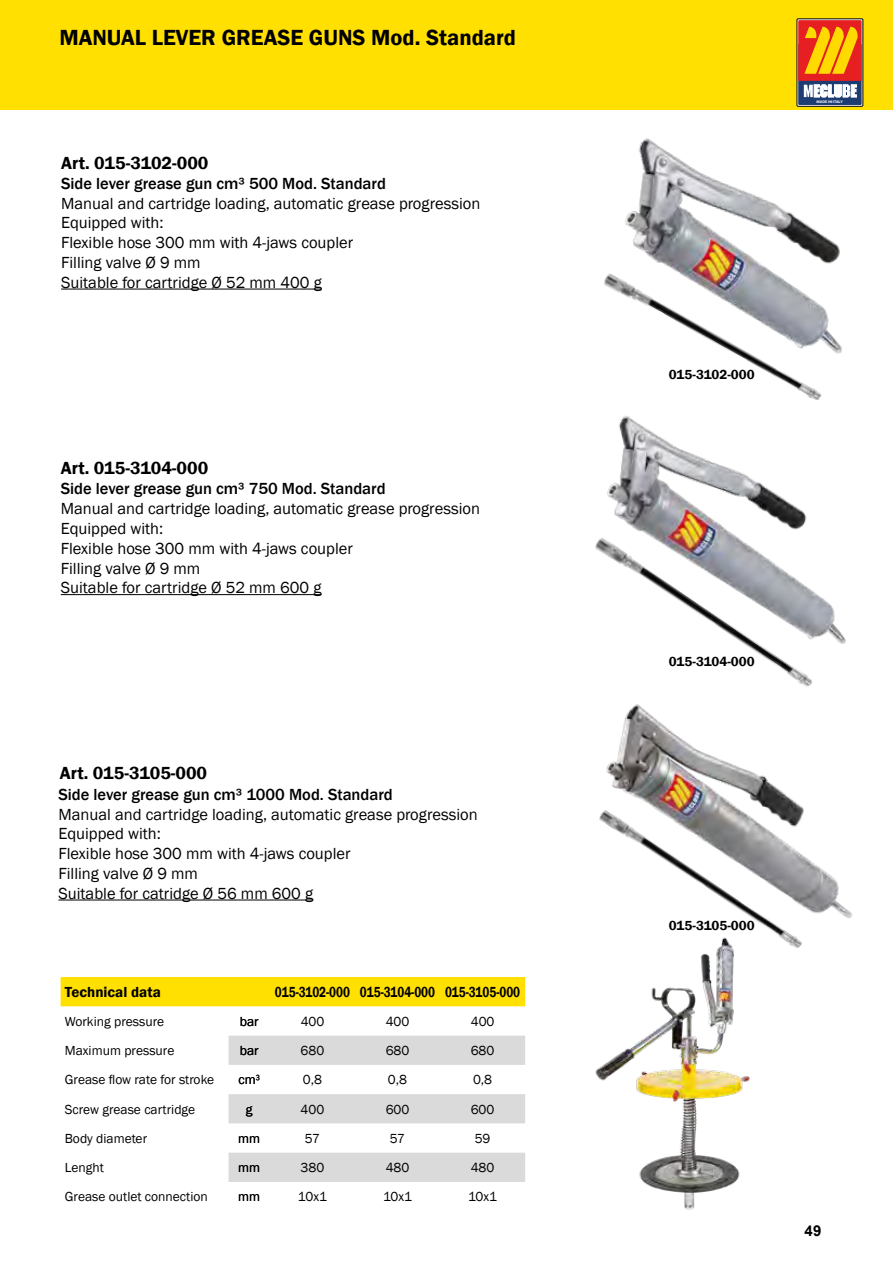
<style>
.page{position:relative;width:893px;height:1263px;background:#fff}
.page>*{position:absolute;margin:0;border:0;box-sizing:border-box;transform-origin:0 0}
.t1{font:600 22.5px "Franklin Gothic";color:#000}
.t2{font:600 18px "Franklin Gothic";color:#000}
.t3{font:16.5px/19.8px "Franklin Gothic";color:#000}
.t4{font:500 16.5px "Franklin Gothic";color:#000}
.t5{font:600 15px "Franklin Gothic";color:#000;scale:.79 1}
.t6{font:600 15px "Franklin Gothic";color:#000}
.t7{font:700 15px "Arial";color:#000}
.t8{font:13.5px "Franklin Gothic";color:#000}
.t9{font:600 13.5px "Franklin Gothic";color:#000}
.t10{font:700 3.75px "Myriad Pro";color:#fdfdfd;scale:1.06 1}
</style>
<div class="page">
<div style="left:0;top:0;width:893px;height:110px;background:#ffe000"></div>
<div style="left:797px;top:19px;width:66px;height:87px;border:1px solid #000"></div>
<svg style="left:798px;top:20px;width:64px;height:85px"></svg>
<img style="left:625px;top:138px;width:217px;height:216px">
<img style="left:607px;top:416px;width:239px;height:228px">
<img style="left:606px;top:704px;width:247px;height:215px">
<img style="left:604px;top:265px;width:222px;height:136px">
<img style="left:595px;top:529px;width:223px;height:158px">
<img style="left:599px;top:802px;width:207px;height:146px">
<img style="left:595px;top:901px;width:180px;height:309px">
<div style="left:61px;top:977px;width:464px;height:29px;background:#ffe000"></div>
<svg style="left:229px;top:1035px;width:296px;height:147px"></svg>
<hr style="left:61px;top:289px;width:261px;height:1px;background:#000">
<hr style="left:61px;top:594px;width:260px;height:1px;background:#000">
<hr style="left:58px;top:899px;width:255px;height:1px;background:#000">
<h1 class="t1" style="left:59px;top:24px;width:458px">MANUAL LEVER GREASE GUNS Mod. Standard</h1>
<p class="t2" style="left:61px;top:151px;width:149px">Art. 015-3102-000</p>
<p class="t4" style="left:61px;top:173px;width:326px">Side lever grease gun cm³ 500 Mod. Standard</p>
<p class="t3" style="left:61px;top:194px;width:421px">Manual and cartridge loading, automatic grease progression Equipped with:<br>Flexible hose 300 mm with 4-jaws coupler<br>Filling valve Ø 9 mm<br>Suitable for cartridge Ø 52 mm 400 g</p>
<p class="t2" style="left:61px;top:457px;width:149px">Art. 015-3104-000</p>
<p class="t4" style="left:61px;top:479px;width:326px">Side lever grease gun cm³ 750 Mod. Standard</p>
<p class="t3" style="left:61px;top:499px;width:421px">Manual and cartridge loading, automatic grease progression Equipped with:<br>Flexible hose 300 mm with 4-jaws coupler<br>Filling valve Ø 9 mm<br>Suitable for cartridge Ø 52 mm 600 g</p>
<p class="t2" style="left:60px;top:761px;width:149px">Art. 015-3105-000</p>
<p class="t4" style="left:58px;top:784px;width:336px">Side lever grease gun cm³ 1000 Mod. Standard</p>
<p class="t3" style="left:58px;top:804px;width:421px">Manual and cartridge loading, automatic grease progression Equipped with:<br>Flexible hose 300 mm with 4-jaws coupler<br>Filling valve Ø 9 mm<br>Suitable for catridge Ø 56 mm 600 g</p>
<p class="t6" style="left:65px;top:983px;width:98px">Technical data</p>
<p class="t8" style="left:65px;top:1013px;width:101px">Working pressure</p>
<p class="t8" style="left:240px;top:1013px;width:20px">bar</p>
<p class="t8" style="left:65px;top:1042px;width:111px">Maximum pressure</p>
<p class="t8" style="left:240px;top:1042px;width:20px">bar</p>
<p class="t8" style="left:65px;top:1071px;width:151px">Grease flow rate for stroke</p>
<p class="t8" style="left:239px;top:1071px;width:23px">cm³</p>
<p class="t8" style="left:65px;top:1100px;width:132px">Screw grease cartridge</p>
<p class="t8" style="left:246px;top:1100px;width:8px">g</p>
<p class="t8" style="left:65px;top:1130px;width:84px">Body diameter</p>
<p class="t8" style="left:238px;top:1130px;width:23px">mm</p>
<p class="t8" style="left:65px;top:1159px;width:41px">Lenght</p>
<p class="t8" style="left:238px;top:1159px;width:23px">mm</p>
<p class="t8" style="left:65px;top:1188px;width:144px">Grease outlet connection</p>
<p class="t8" style="left:238px;top:1188px;width:23px">mm</p>
<p class="t5" style="left:275px;top:983px;width:312px">015-3102-000 015-3104-000 015-3105-000</p>
<p class="t8" style="left:301px;top:1013px;width:25px">400</p>
<p class="t8" style="left:386px;top:1013px;width:25px">400</p>
<p class="t8" style="left:471px;top:1013px;width:25px">400</p>
<p class="t8" style="left:301px;top:1042px;width:25px">680</p>
<p class="t8" style="left:386px;top:1042px;width:25px">680</p>
<p class="t8" style="left:471px;top:1042px;width:25px">680</p>
<p class="t8" style="left:303px;top:1071px;width:21px">0,8</p>
<p class="t8" style="left:388px;top:1071px;width:21px">0,8</p>
<p class="t8" style="left:473px;top:1071px;width:21px">0,8</p>
<p class="t8" style="left:301px;top:1100px;width:25px">400</p>
<p class="t8" style="left:386px;top:1100px;width:25px">600</p>
<p class="t8" style="left:471px;top:1100px;width:25px">600</p>
<p class="t8" style="left:305px;top:1130px;width:17px">57</p>
<p class="t8" style="left:390px;top:1130px;width:17px">57</p>
<p class="t8" style="left:475px;top:1130px;width:17px">59</p>
<p class="t8" style="left:301px;top:1159px;width:25px">380</p>
<p class="t8" style="left:386px;top:1159px;width:25px">480</p>
<p class="t8" style="left:471px;top:1159px;width:25px">480</p>
<p class="t8" style="left:298px;top:1188px;width:31px">10x1</p>
<p class="t8" style="left:383px;top:1188px;width:31px">10x1</p>
<p class="t8" style="left:468px;top:1188px;width:31px">10x1</p>
<p class="t10" style="left:816px;top:99px;width:26px">MADE IN ITALY</p>
<p class="t9" style="left:669px;top:366px;width:87px">015-3102-000</p>
<p class="t9" style="left:669px;top:654px;width:87px">015-3104-000</p>
<p class="t9" style="left:669px;top:917px;width:87px">015-3105-000</p>
<p class="t7" style="left:805px;top:1220px;width:18px">49</p>
</div>
